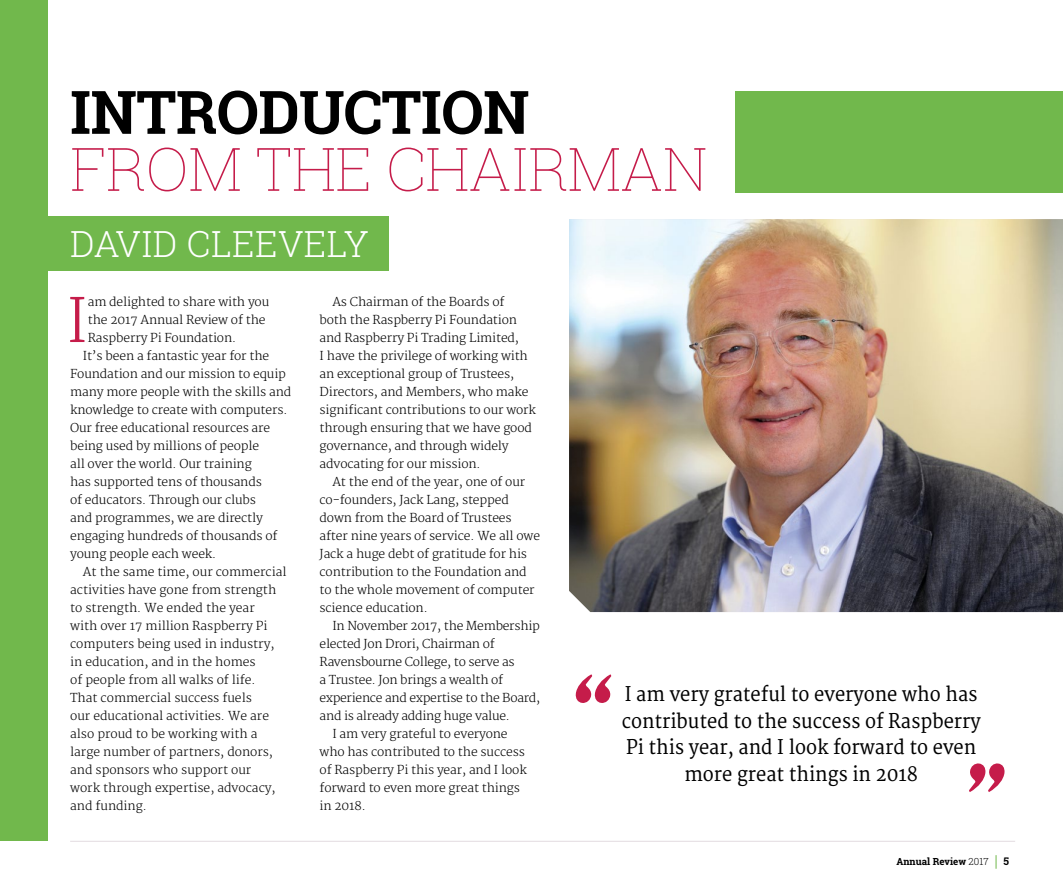
<style>
.page{position:relative;width:1063px;height:893px;background:#fff}
.page>*{position:absolute;margin:0;border:0;box-sizing:border-box;transform-origin:0 0}
.t1{font:100 60px "Roboto Slab";letter-spacing:-.01em;color:#c51c4a}
.t2{font:700 60px "Roboto Slab";letter-spacing:-.01em;color:#000}
.t3{font:300 59.4px "Merriweather";color:#c51c4a}
.t4{font:300 36px "Roboto Slab";letter-spacing:.01em;color:#fff}
.t5{font:19.65px/26.7px "Merriweather";color:#000;text-align:center;scale:.93 1}
.t6{font:300 12px/18px "Merriweather";letter-spacing:-.01em;color:#000}
.t7{font:700 10.5px "Roboto Slab";color:#000}
.t8{font:700 9.75px "Roboto Slab";color:#000}
.s1{font-weight:300}
</style>
<div class="page">
<hr style="left:70px;top:841px;width:945px;height:1px;background:#e2dbe0">
<svg style="left:996px;top:855px;width:1px;height:14px"></svg>
<div style="left:0;top:0;width:47px;height:841px;background:#71b84c"></div>
<div style="left:736px;top:91px;width:327px;height:101px;background:#71b84c"></div>
<div style="left:0;top:217px;width:389px;height:54px;background:#71b84c"></div>
<img style="left:569px;top:219px;width:494px;height:393px">
<svg style="left:969px;top:763px;width:36px;height:29px"></svg>
<svg style="left:575px;top:674px;width:36px;height:29px"></svg>
<h1 class="t2" style="left:70px;top:71px;width:461px">INTRODUCTION</h1>
<h1 class="t1" style="left:70px;top:128px;width:639px">FROM THE CHAIRMAN</h1>
<h3 class="t4" style="left:70px;top:219px;width:300px">DAVID CLEEVELY</h3>
<h2 class="t3" style="left:66px;top:286px;width:24px">I</h2>
<p class="t6" style="left:88px;top:293px;width:183px">am delighted to share with you</p>
<p class="t6" style="left:88px;top:311px;width:179px">the 2017 Annual Review of the</p>
<p class="t6" style="left:88px;top:329px;width:150px">Raspberry Pi Foundation.</p>
<p class="t6" style="left:83px;top:347px;width:188px">It’s been a fantastic year for the</p>
<p class="t6" style="left:70px;top:365px;width:217px">Foundation and our mission to equip</p>
<p class="t6" style="left:70px;top:383px;width:223px">many more people with the skills and</p>
<p class="t6" style="left:70px;top:401px;width:219px">knowledge to create with computers.</p>
<p class="t6" style="left:70px;top:419px;width:202px">Our free educational resources are</p>
<p class="t6" style="left:70px;top:437px;width:191px">being used by millions of people</p>
<p class="t6" style="left:70px;top:455px;width:183px">all over the world. Our training</p>
<p class="t6" style="left:70px;top:473px;width:193px">has supported tens of thousands</p>
<p class="t6" style="left:70px;top:491px;width:187px">of educators. Through our clubs</p>
<p class="t6" style="left:70px;top:509px;width:194px">and programmes, we are directly</p>
<p class="t6" style="left:70px;top:527px;width:209px">engaging hundreds of thousands of</p>
<p class="t6" style="left:70px;top:545px;width:148px">young people each week.</p>
<p class="t6" style="left:83px;top:563px;width:205px">At the same time, our commercial</p>
<p class="t6" style="left:70px;top:581px;width:208px">activities have gone from strength</p>
<p class="t6" style="left:70px;top:599px;width:186px">to strength. We ended the year</p>
<p class="t6" style="left:70px;top:617px;width:199px">with over 17 million Raspberry Pi</p>
<p class="t6" style="left:70px;top:635px;width:206px">computers being used in industry,</p>
<p class="t6" style="left:70px;top:653px;width:187px">in education, and in the homes</p>
<p class="t6" style="left:70px;top:671px;width:187px">of people from all walks of life.</p>
<p class="t6" style="left:70px;top:689px;width:183px">That commercial success fuels</p>
<p class="t6" style="left:70px;top:707px;width:200px">our educational activities. We are</p>
<p class="t6" style="left:70px;top:725px;width:189px">also proud to be working with a</p>
<p class="t6" style="left:70px;top:743px;width:204px">large number of partners, donors,</p>
<p class="t6" style="left:70px;top:761px;width:183px">and sponsors who support our</p>
<p class="t6" style="left:70px;top:779px;width:207px">work through expertise, advocacy,</p>
<p class="t6" style="left:70px;top:797px;width:78px">and funding.</p>
<p class="t6" style="left:320px;top:293px;width:218px;text-indent:13px">As Chairman of the Boards of<br>both the Raspberry Pi Foundation and Raspberry Pi Trading Limited,<br>I have the privilege of working with an exceptional group of Trustees, Directors, and Members, who make significant contributions to our work through ensuring that we have good governance, and through widely advocating for our mission.</p>
<p class="t6" style="left:320px;top:473px;width:222px;text-indent:13px">At the end of the year, one of our co-founders, Jack Lang, stepped down from the Board of Trustees after nine years of service. We all owe<br>Jack a huge debt of gratitude for his contribution to the Foundation and to the whole movement of computer science education.</p>
<p class="t6" style="left:332px;top:617px;width:209px">In November 2017, the Membership</p>
<p class="t6" style="left:320px;top:635px;width:176px">elected Jon Drori, Chairman of</p>
<p class="t6" style="left:320px;top:653px;width:197px">Ravensbourne College, to serve as</p>
<p class="t6" style="left:320px;top:671px;width:185px">a Trustee. Jon brings a wealth of</p>
<p class="t6" style="left:320px;top:689px;width:222px">experience and expertise to the Board,</p>
<p class="t6" style="left:320px;top:707px;width:192px">and is already adding huge value.</p>
<p class="t6" style="left:332px;top:725px;width:177px">I am very grateful to everyone</p>
<p class="t6" style="left:320px;top:743px;width:207px">who has contributed to the success</p>
<p class="t6" style="left:320px;top:761px;width:209px">of Raspberry Pi this year, and I look</p>
<p class="t6" style="left:320px;top:779px;width:202px">forward to even more great things</p>
<p class="t6" style="left:320px;top:797px;width:48px">in 2018.</p>
<h3 class="t5" style="left:622px;top:681px;width:387px">I am very grateful to everyone who has contributed to the success of Raspberry Pi this year, and I look forward to even more great things in 2018</h3>
<p class="t8" style="left:896px;top:855px;width:94px">Annual Review <span class="s1">2017</span></p>
<p class="t7" style="left:1003px;top:854px;width:7px">5</p>
</div>
